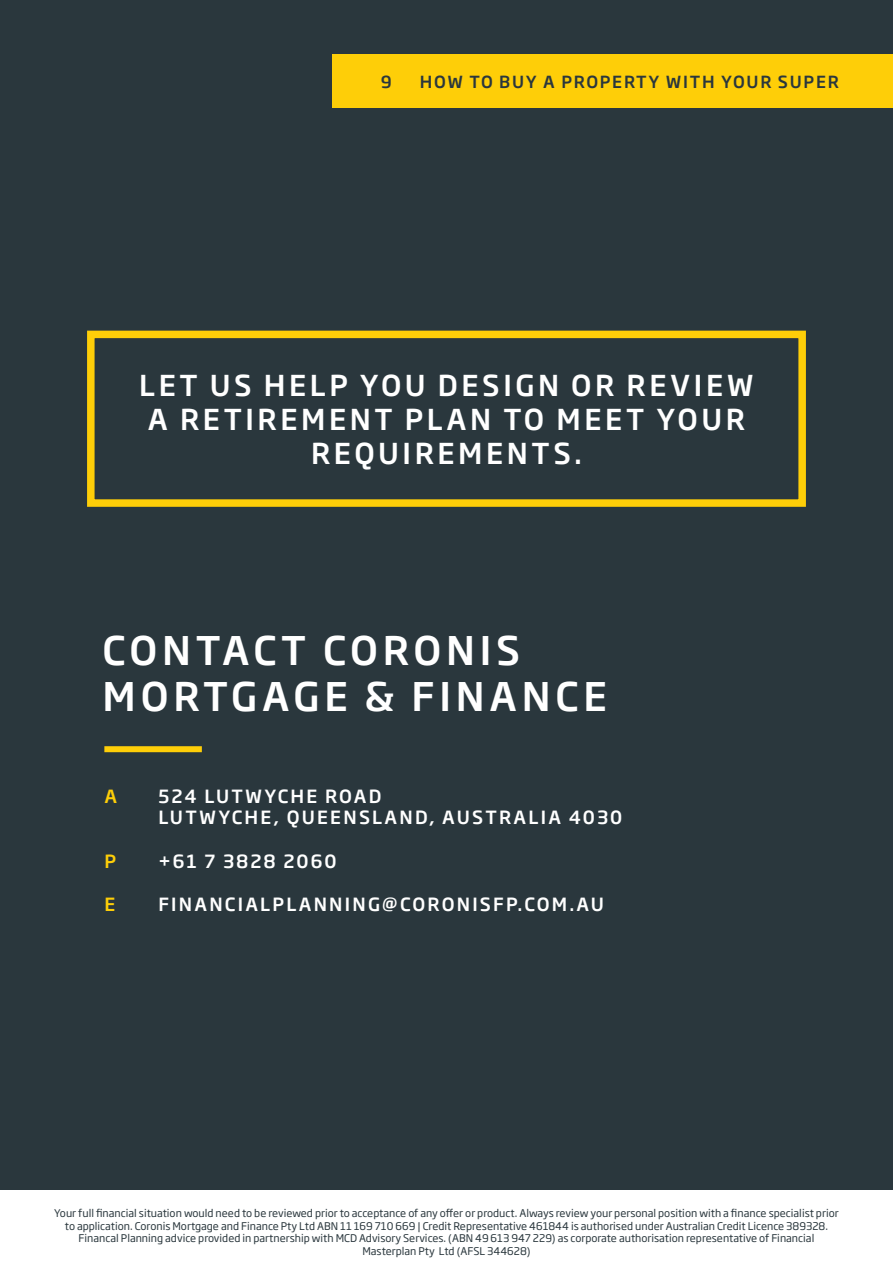
<style>
.page{position:relative;width:893px;height:1263px;background:#2a373d}
.page>*{position:absolute;margin:0;border:0;box-sizing:border-box;transform-origin:0 0}
.t1{font:500 39px "Soho Gothic Pro";letter-spacing:.125em;color:#fff}
.t2{font:500 28.5px/34.2px "Soho Gothic Pro";letter-spacing:.125em;color:#fff;text-align:center}
.t3{font:500 18px "Soho Gothic Pro";letter-spacing:.125em;color:#fff}
.t4{font:500 18px "Soho Gothic Pro";color:#fece08}
.t5{font:500 16.5px "Soho Gothic Pro";letter-spacing:.105em;color:#2a373d}
.t6{font:10.5px/12.6px "Soho Gothic Pro";color:#2a373d;text-align:center}
</style>
<div class="page">
<div style="left:0;top:1191px;width:893px;height:72px;background:#fff"></div>
<div style="left:332px;top:54px;width:561px;height:54px;background:#fece08"></div>
<div style="left:104px;top:746px;width:98px;height:6px;background:#fece08"></div>
<div style="left:87px;top:331px;width:719px;height:176px;border:8px solid #fece08"></div>
<h3 class="t5" style="left:381px;top:69px;width:12px">9</h3>
<h3 class="t5" style="left:420px;top:69px;width:420px">HOW TO BUY A PROPERTY WITH YOUR SUPER</h3>
<p class="t2" style="left:139px;top:366px;width:616px">LET US HELP YOU DESIGN OR REVIEW<br>A RETIREMENT PLAN TO MEET YOUR<br>REQUIREMENTS.</p>
<p class="t1" style="left:103px;top:619px;width:419px">CONTACT CORONIS</p>
<p class="t1" style="left:103px;top:666px;width:506px">MORTGAGE &amp; FINANCE</p>
<p class="t4" style="left:104px;top:782px;width:14px">A</p>
<p class="t3" style="left:158px;top:782px;width:225px">524 LUTWYCHE ROAD</p>
<p class="t3" style="left:158px;top:803px;width:465px">LUTWYCHE, QUEENSLAND, AUSTRALIA 4030</p>
<p class="t4" style="left:104px;top:847px;width:13px">P</p>
<p class="t3" style="left:158px;top:847px;width:180px">+61 7 3828 2060</p>
<p class="t4" style="left:104px;top:890px;width:12px">E</p>
<p class="t3" style="left:158px;top:890px;width:447px">FINANCIALPLANNING@CORONISFP.COM.AU</p>
<p class="t6" style="left:54px;top:1206px;width:786px">Your full financial situation would need to be reviewed prior to acceptance of any offer or product. Always review your personal position with a finance specialist prior to application. Coronis Mortgage and Finance Pty Ltd ABN 11 169 710 669 | Credit Representative 461844 is authorised under Australian Credit Licence 389328.<br>Financal Planning advice provided in partnership with MCD Advisory Services. (ABN 49 613 947 229) as corporate authorisation representative of Financial Masterplan Pty Ltd (AFSL 344628)</p>
</div>
